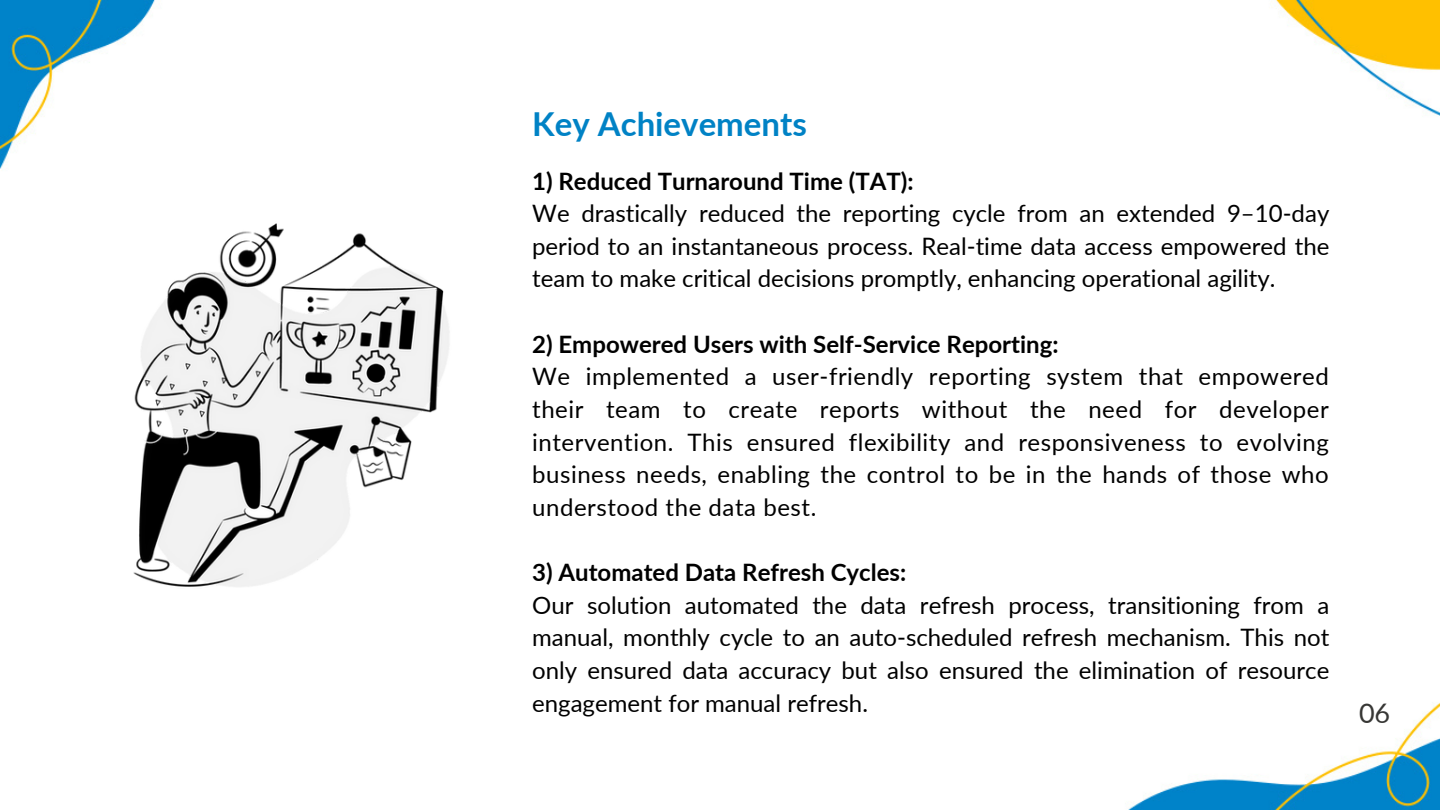
<style>
.page{position:relative;width:1440px;height:810px;background:#fff}
.page>*{position:absolute;margin:0;border:0;box-sizing:border-box;transform-origin:0 0}
.t1{font:700 33px "Lato";color:#0082c5}
.t2{font:27px "Lato";color:#373735}
.t3{font:24px/32.7px "Lato";color:#000;text-align:justify}
.t4{font:700 24px "Lato";color:#000}
</style>
<div class="page">
<img style="left:0;top:0;width:1440px;height:810px">
<img style="left:81px;top:194px;width:422px;height:422px">
<p class="t1" style="left:532px;top:104px;width:276px">Key Achievements</p>
<p class="t4" style="left:532px;top:166px;width:383px">1) Reduced Turnaround Time (TAT):</p>
<p class="t3" style="left:532px;top:197px;width:799px">We drastically reduced the reporting cycle from an extended 9–10-day period to an instantaneous process. Real-time data access empowered the team to make critical decisions promptly, enhancing operational agility.</p>
<p class="t4" style="left:532px;top:329px;width:528px">2) Empowered Users with Self-Service Reporting:</p>
<p class="t3" style="left:532px;top:360px;width:798px">We implemented a user-friendly reporting system that empowered their team to create reports without the need for developer intervention. This ensured flexibility and responsiveness to evolving business needs, enabling the control to be in the hands of those who understood the data best.</p>
<p class="t4" style="left:532px;top:557px;width:376px">3) Automated Data Refresh Cycles:</p>
<p class="t3" style="left:532px;top:588px;width:799px">Our solution automated the data refresh process, transitioning from a manual, monthly cycle to an auto-scheduled refresh mechanism. This not only ensured data accuracy but also ensured the elimination of resource engagement for manual refresh.</p>
<h1 class="t2" style="left:1359px;top:696px;width:33px">06</h1>
</div>
